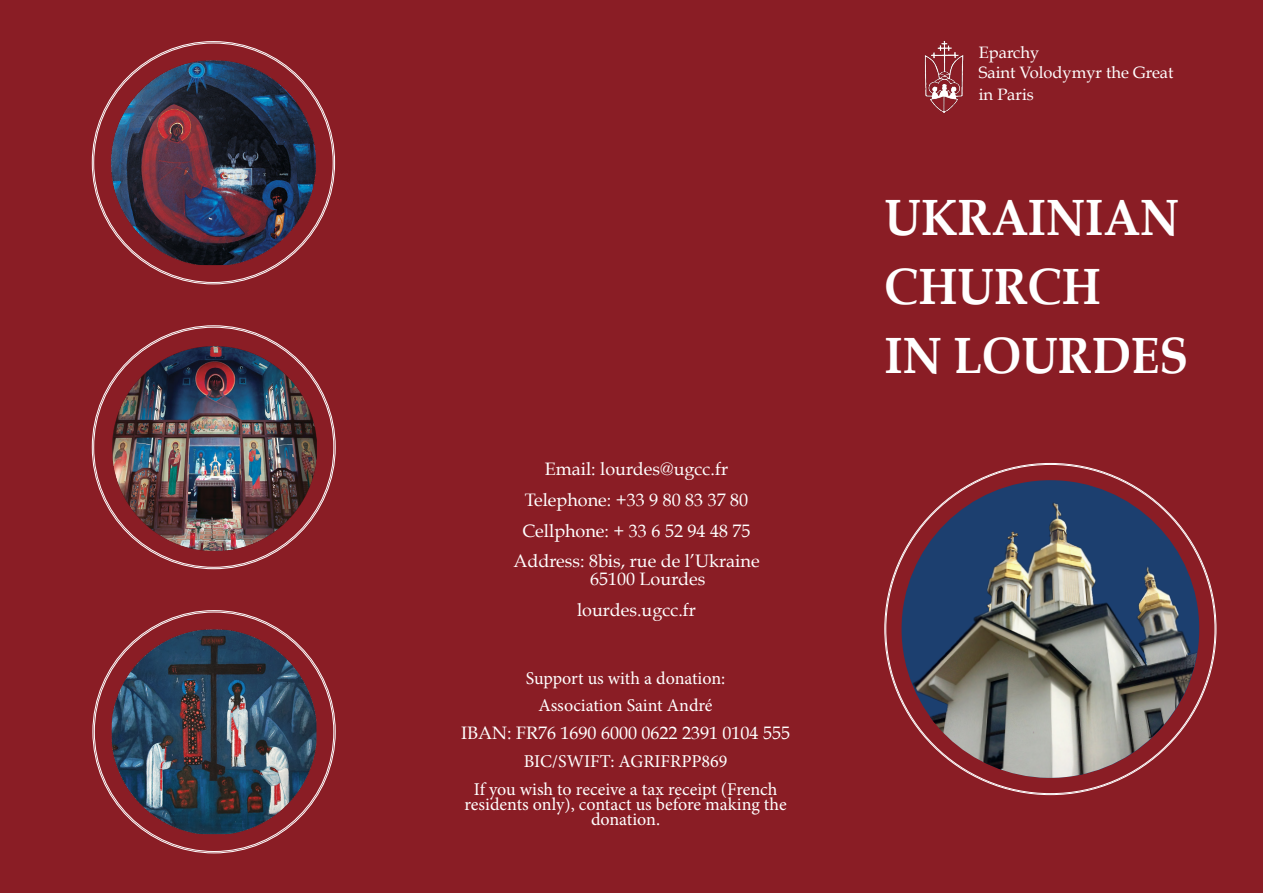
<style>
.page{position:relative;width:1263px;height:893px;background:#8a1d25}
.page>*{position:absolute;margin:0;border:0;box-sizing:border-box;transform-origin:0 0}
.Titre_de_la_page{font:700 51px "Book Antiqua";color:#fff;scale:.92 1}
.Texte_de_la_page{font:18px/18px "Book Antiqua";color:#fff}
.Texte_de_la_page-2{font:18px/15px "Minion Pro";color:#fff;text-align:center}
.Texte_de_la_page-3{font:16.5px/22.2px "Book Antiqua";color:#fff}
</style>
<div class="page">
<img style="left:112px;top:629px;width:204px;height:205px">
<img style="left:111px;top:60px;width:205px;height:205px">
<img style="left:112px;top:346px;width:205px;height:205px">
<img style="left:901px;top:480px;width:299px;height:299px">
<img style="left:924px;top:40px;width:40px;height:73px">
<p class="Texte_de_la_page" style="left:545px;top:460px;width:185px">Email: lourdes@ugcc.fr</p>
<p class="Texte_de_la_page" style="left:525px;top:490px;width:225px">Telephone: +33 9 80 83 37 80</p>
<p class="Texte_de_la_page" style="left:522px;top:521px;width:229px">Cellphone: + 33 6 52 94 48 75</p>
<p class="Texte_de_la_page" style="left:590px;top:552px;width:171px;text-indent:-77px">Address: 8bis, rue de l’Ukraine<br>65100 Lourdes</p>
<p class="Texte_de_la_page" style="left:577px;top:601px;width:120px">lourdes.ugcc.fr</p>
<p class="Texte_de_la_page-2" style="left:526px;top:670px;width:201px">Support us with a donation:</p>
<p class="Texte_de_la_page-2" style="left:539px;top:698px;width:176px">Association Saint André</p>
<p class="Texte_de_la_page" style="left:461px;top:723px;width:331px">IBAN: FR76 1690 6000 0622 2391 0104 555</p>
<p class="Texte_de_la_page-2" style="left:524px;top:754px;width:205px">BIC/SWIFT: AGRIFRPP869</p>
<p class="Texte_de_la_page-2" style="left:464px;top:781px;width:324px">If you wish to receive a tax receipt (French residents only), contact us before making the donation.</p>
<p class="Texte_de_la_page-3" style="left:979px;top:41px;width:62px">Eparchy</p>
<p class="Texte_de_la_page-3" style="left:979px;top:61px;width:196px">Saint Volodymyr the Great in Paris</p>
<p class="Titre_de_la_page" style="left:884px;top:183px;width:322px">UKRAINIAN</p>
<p class="Titre_de_la_page" style="left:884px;top:252px;width:237px">CHURCH</p>
<p class="Titre_de_la_page" style="left:884px;top:321px;width:332px">IN LOURDES</p>
</div>
